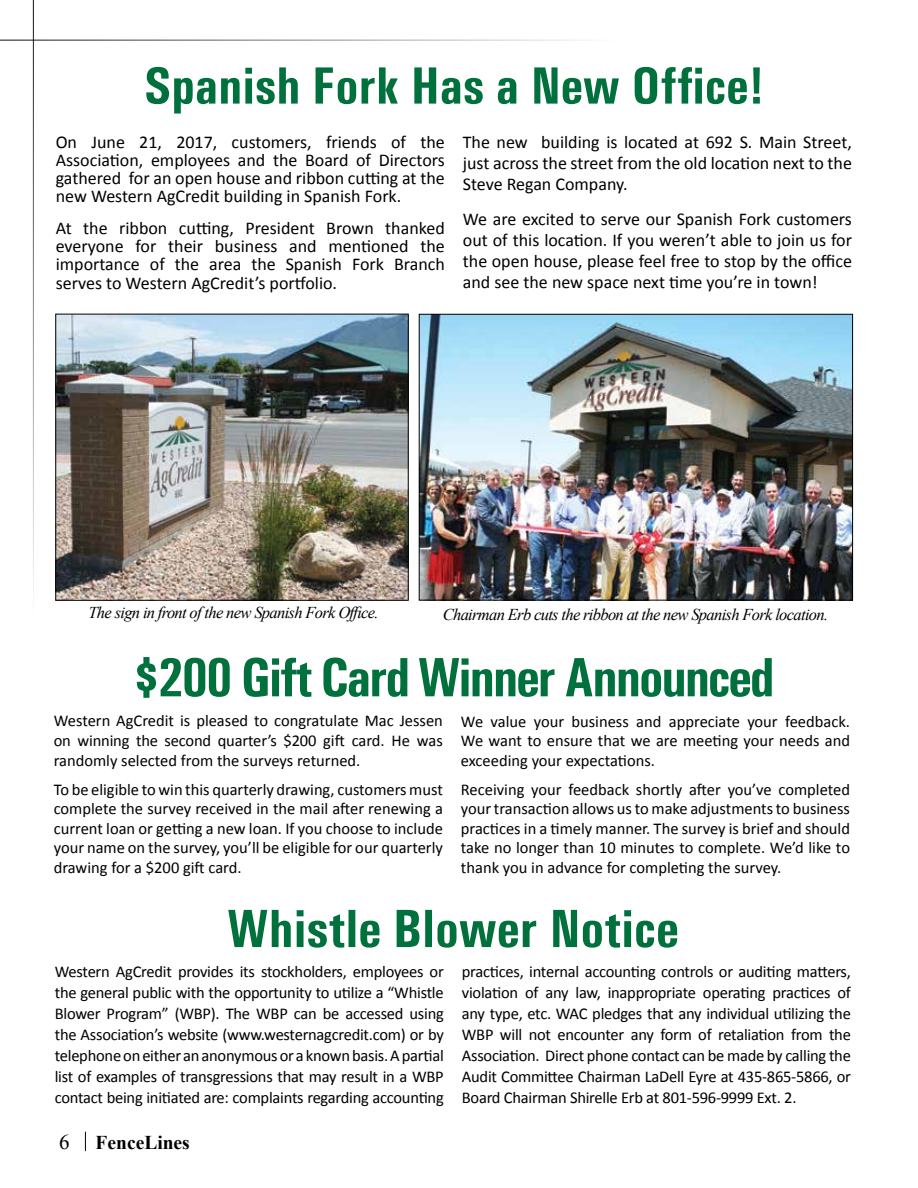
<style>
.page{position:relative;width:918px;height:1188px;background:#fff}
.page>*{position:absolute;margin:0;border:0;box-sizing:border-box;transform-origin:0 0}
.t1{font:700 condensed 55.5px "Univers";letter-spacing:-.04em;color:#00703c}
.t2{font:700 condensed 54px "Univers";color:#00703c}
.t3{font:700 condensed 52.5px "Univers";color:#00703c}
.t4{font:700 19.5px "Times New Roman";color:#000}
.t5{font:18px/21px "Calibri";color:#000;text-align:justify}
.t6{font:16.5px/19.5px "Calibri";letter-spacing:-.005em;color:#000;text-align:justify}
.t7{font:italic 16.5px "Times New Roman";letter-spacing:-.04em;color:#000}
.s1{font-weight:400;font-size:21px}
</style>
<div class="page">
<svg style="left:85px;top:1132px;width:1px;height:19px"></svg>
<hr style="left:0;top:40px;width:618px;height:1px;background:#000">
<hr style="left:33px;top:0;width:1px;height:618px;background:#000">
<img style="left:421px;top:316px;width:430px;height:282px">
<div style="left:419px;top:314px;width:434px;height:286px;border:1px solid #000"></div>
<img style="left:58px;top:316px;width:348px;height:282px">
<h3 class="t3" style="left:144px;top:54px;width:622px">Spanish Fork Has a New Office!</h3>
<p class="t5" style="left:56px;top:133px;width:391px;line-height:18px">On June 21, 2017, customers, friends of the Association, employees and the Board of Directors gathered for an open house and ribbon cutting at the new Western AgCredit building in Spanish Fork.</p>
<p class="t5" style="left:56px;top:219px;width:391px;line-height:18.5px">At the ribbon cutting, President Brown thanked everyone for their business and mentioned the importance of the area the Spanish Fork Branch serves to Western AgCredit’s portfolio.</p>
<p class="t5" style="left:463px;top:132px;width:391px">The new building is located at 692 S. Main Street, just across the street from the old location next to the Steve Regan Company.</p>
<p class="t5" style="left:463px;top:208px;width:391px">We are excited to serve our Spanish Fork customers out of this location. If you weren’t able to join us for the open house, please feel free to stop by the office and see the new space next time you’re in town!</p>
<p class="t7" style="left:88px;top:601px;width:292px">The sign in front of the new Spanish Fork Office.</p>
<p class="t7" style="left:443px;top:603px;width:387px">Chairman Erb cuts the ribbon at the new Spanish Fork location.</p>
<h1 class="t1" style="left:133px;top:644px;width:643px">$200 Gift Card Winner Announced</h1>
<p class="t6" style="left:54px;top:711px;width:391px">Western AgCredit is pleased to congratulate Mac Jessen on winning the second quarter’s $200 gift card. He was randomly selected from the surveys returned.</p>
<p class="t6" style="left:54px;top:780px;width:391px">To be eligible to win this quarterly drawing, customers must complete the survey received in the mail after renewing a current loan or getting a new loan. If you choose to include your name on the survey, you’ll be eligible for our quarterly drawing for a $200 gift card.</p>
<p class="t6" style="left:461px;top:711px;width:391px">We value your business and appreciate your feedback.<br>We want to ensure that we are meeting your needs and exceeding your expectations.</p>
<p class="t6" style="left:461px;top:780px;width:391px">Receiving your feedback shortly after you’ve completed your transaction allows us to make adjustments to business practices in a timely manner. The survey is brief and should take no longer than 10 minutes to complete. We’d like to thank you in advance for completing the survey.</p>
<h2 class="t2" style="left:227px;top:896px;width:454px">Whistle Blower Notice</h2>
<p class="t6" style="left:55px;top:961px;width:391px;line-height:21px">Western AgCredit provides its stockholders, employees or the general public with the opportunity to utilize a “Whistle Blower Program” (WBP). The WBP can be accessed using the Association’s website (www.westernagcredit.com) or by telephone on either an anonymous or a known basis. A partial list of examples of transgressions that may result in a WBP contact being initiated are: complaints regarding accounting</p>
<p class="t6" style="left:462px;top:961px;width:391px;line-height:21px">practices, internal accounting controls or auditing matters, violation of any law, inappropriate operating practices of any type, etc. WAC pledges that any individual utilizing the WBP will not encounter any form of retaliation from the Association. Direct phone contact can be made by calling the Audit Committee Chairman LaDell Eyre at 435-865-5866, or Board Chairman Shirelle Erb at 801-596-9999 Ext. 2.</p>
<p class="t4" style="left:59px;top:1129px;width:132px"><span class="s1">6</span> FenceLines</p>
</div>
